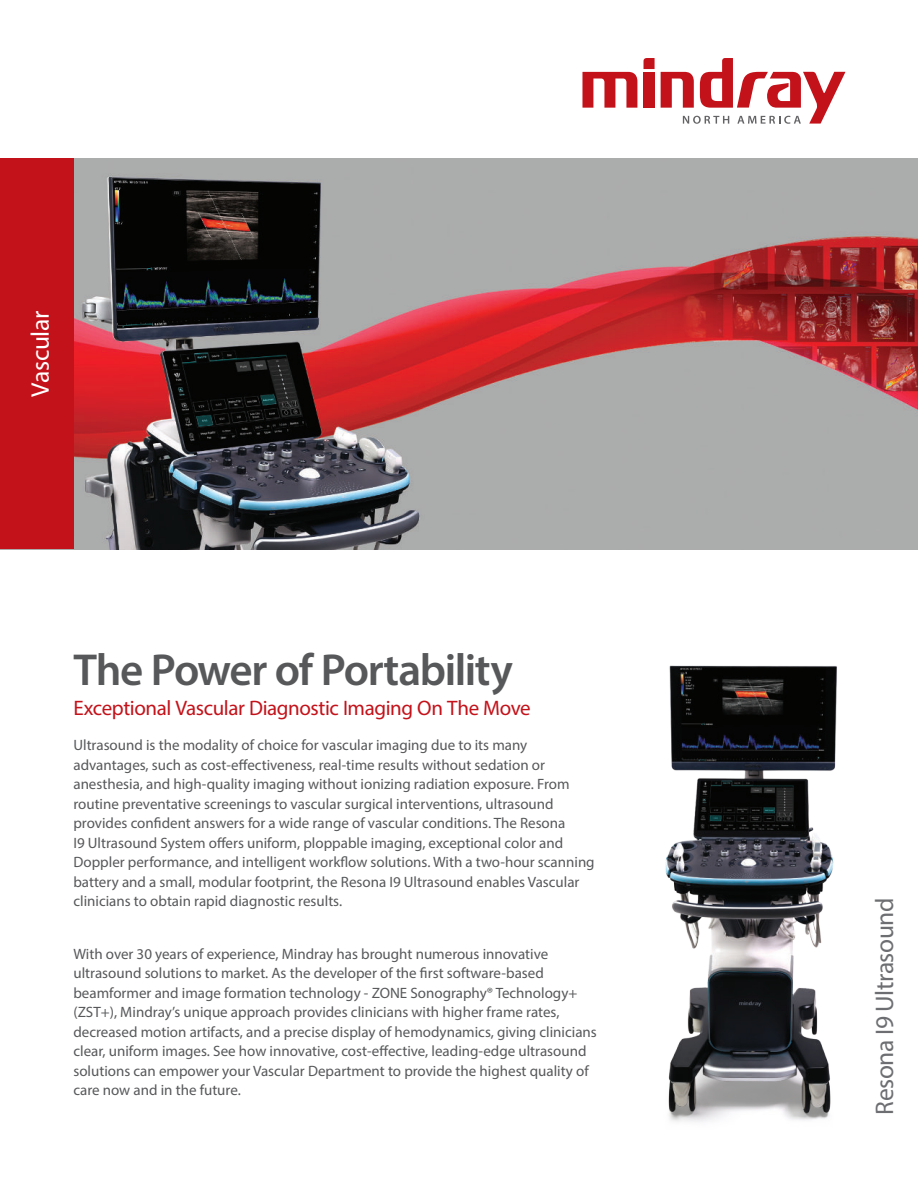
<style>
.page{position:relative;width:918px;height:1188px;background:#fff}
.page>*{position:absolute;margin:0;border:0;box-sizing:border-box;transform-origin:0 0}
.t1{font:600 45px "Myriad Pro";letter-spacing:-.03em;color:#57585a}
.t2{font:25.5px "Myriad Pro";letter-spacing:-.02em;color:#6d6e71}
.t3{font:25.5px "Myriad Pro";color:#fff}
.t4{font:21px "Myriad Pro";letter-spacing:-.02em;color:#c4121a}
.t5{font:15px/19.5px "Myriad Pro";color:#57585a}
</style>
<div class="page">
<div style="left:644px;top:72px;width:11px;height:36px;background:#c4121a"></div>
<svg style="left:582px;top:72px;width:55px;height:36px"></svg>
<svg style="left:661px;top:58px;width:184px;height:66px"></svg>
<svg style="left:644px;top:58px;width:11px;height:11px"></svg>
<img style="left:665px;top:665px;width:172px;height:457px">
<img style="left:73px;top:159px;width:845px;height:390px">
<div style="left:0;top:159px;width:73px;height:390px;background:#c4121a"></div>
<h2 class="t3" style="left:30px;top:398px;width:90px;rotate:-90deg">Vascular</h2>
<h1 class="t1" style="left:73px;top:653px;width:441px">The Power of Portability</h1>
<h3 class="t4" style="left:73px;top:700px;width:459px">Exceptional Vascular Diagnostic Imaging On The Move</h3>
<p class="t5" style="left:73px;top:737px;width:523px">Ultrasound is the modality of choice for vascular imaging due to its many advantages, such as cost-effectiveness, real-time results without sedation or anesthesia, and high-quality imaging without ionizing radiation exposure. From routine preventative screenings to vascular surgical interventions, ultrasound provides confident answers for a wide range of vascular conditions. The Resona<br>I9 Ultrasound System offers uniform, ploppable imaging, exceptional color and Doppler performance, and intelligent workflow solutions. With a two-hour scanning battery and a small, modular footprint, the Resona I9 Ultrasound enables Vascular clinicians to obtain rapid diagnostic results.</p>
<p class="t5" style="left:73px;top:945px;width:525px">With over 30 years of experience, Mindray has brought numerous innovative ultrasound solutions to market. As the developer of the first software-based beamformer and image formation technology - ZONE Sonography® Technology+ (ZST+), Mindray’s unique approach provides clinicians with higher frame rates, decreased motion artifacts, and a precise display of hemodynamics, giving clinicians clear, uniform images. See how innovative, cost-effective, leading-edge ultrasound solutions can empower your Vascular Department to provide the highest quality of care now and in the future.</p>
<h2 class="t2" style="left:875px;top:1115px;width:218px;rotate:-90deg">Resona I9 Ultrasound</h2>
</div>
